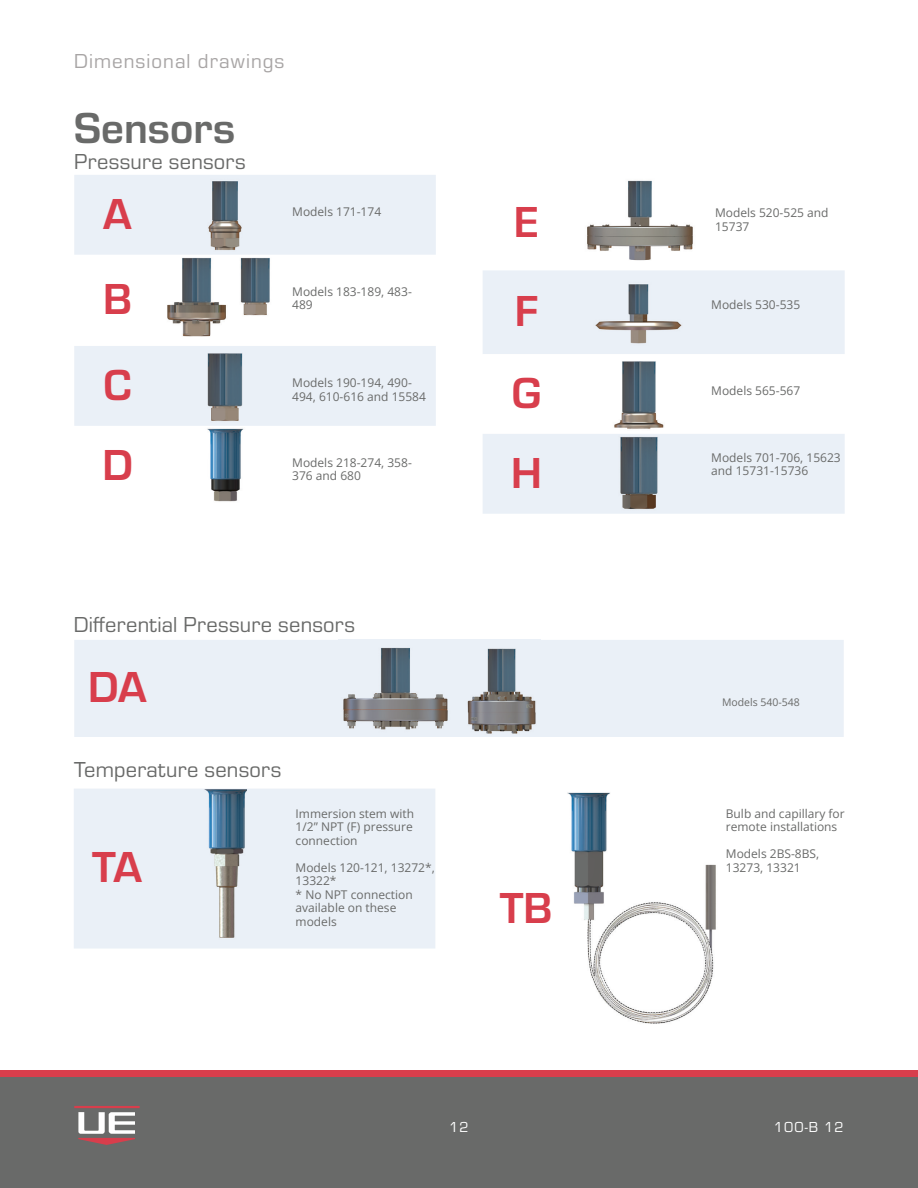
<style>
.page{position:relative;width:918px;height:1188px;background:#fff}
.page>*{position:absolute;margin:0;border:0;box-sizing:border-box;transform-origin:0 0}
.t1{font:700 45px "Eurostile";color:#d83e4c}
.t2{font:700 45px "Eurostile";color:#696a69}
.t3{font:22.5px "Eurostile";letter-spacing:.01em;color:#696a69}
.t4{font:21px "Eurostile";letter-spacing:.05em;color:#a8a5a5}
.t5{font:15px "Eurostile";letter-spacing:.075em;color:#fff}
.t6{font:12px/13.5px "Open Sans";color:#696a69}
.t7{font:10.5px "Open Sans";color:#696a69}
</style>
<div class="page">
<div style="left:0;top:1074px;width:918px;height:114px;background:#696a69"></div>
<div style="left:0;top:1070px;width:918px;height:7px;background:#d83e4c"></div>
<hr style="left:74px;top:1106px;width:66px;height:2px;background:#d83e4c">
<svg style="left:78px;top:1112px;width:57px;height:33px"></svg>
<svg style="left:74px;top:175px;width:362px;height:251px;fill:#eaf0f7"></svg>
<img style="left:187px;top:176px;width:75px;height:75px">
<img style="left:165px;top:256px;width:120px;height:86px">
<img style="left:187px;top:347px;width:75px;height:75px">
<img style="left:207px;top:428px;width:37px;height:74px">
<svg style="left:483px;top:270px;width:362px;height:244px;fill:#eaf0f7"></svg>
<img style="left:587px;top:180px;width:106px;height:81px">
<img style="left:594px;top:279px;width:90px;height:70px">
<img style="left:601px;top:355px;width:75px;height:75px">
<img style="left:601px;top:435px;width:75px;height:75px">
<div style="left:74px;top:640px;width:770px;height:97px;background:#eaf0f7"></div>
<img style="left:338px;top:640px;width:203px;height:97px">
<div style="left:74px;top:789px;width:361px;height:160px;background:#eaf0f7"></div>
<img style="left:201px;top:790px;width:46px;height:155px">
<img style="left:567px;top:792px;width:149px;height:232px">
<h3 class="t4" style="left:74px;top:47px;width:212px">Dimensional drawings</h3>
<h1 class="t2" style="left:74px;top:103px;width:163px">Sensors</h1>
<h2 class="t3" style="left:74px;top:146px;width:173px">Pressure sensors</h2>
<h1 class="t1" style="left:103px;top:189px;width:30px">A</h1>
<p class="t6" style="left:292px;top:205px;width:91px">Models 171-174</p>
<h1 class="t1" style="left:103px;top:274px;width:30px">B</h1>
<p class="t6" style="left:292px;top:284px;width:121px">Models 183-189, 483-<br>489</p>
<h1 class="t1" style="left:104px;top:360px;width:30px">C</h1>
<p class="t6" style="left:292px;top:376px;width:135px">Models 190-194, 490-<br>494, 610-616 and 15584</p>
<h1 class="t1" style="left:102px;top:440px;width:32px">D</h1>
<p class="t6" style="left:292px;top:456px;width:121px">Models 218-274, 358-<br>376 and 680</p>
<h2 class="t3" style="left:74px;top:610px;width:283px">Differential Pressure sensors</h2>
<h1 class="t1" style="left:88px;top:663px;width:60px">DA</h1>
<h2 class="t3" style="left:74px;top:755px;width:209px">Temperature sensors</h2>
<h1 class="t1" style="left:92px;top:843px;width:51px">TA</h1>
<p class="t6" style="left:296px;top:806px;width:120px;text-align:justify">Immersion stem with 1/2” NPT (F) pressure connection</p>
<p class="t6" style="left:296px;top:860px;width:141px">Models 120-121, 13272*,<br>13322*<br>* No NPT connection available on these models</p>
<h1 class="t1" style="left:514px;top:197px;width:26px">E</h1>
<p class="t6" style="left:715px;top:206px;width:115px">Models 520-525 and<br>15737</p>
<h1 class="t1" style="left:515px;top:286px;width:25px">F</h1>
<p class="t6" style="left:711px;top:297px;width:91px">Models 530-535</p>
<h1 class="t1" style="left:512px;top:368px;width:31px">G</h1>
<p class="t6" style="left:711px;top:384px;width:91px">Models 565-567</p>
<h1 class="t1" style="left:511px;top:448px;width:32px">H</h1>
<p class="t6" style="left:711px;top:450px;width:131px">Models 701-706, 15623 and 15731-15736</p>
<p class="t7" style="left:722px;top:695px;width:79px">Models 540-548</p>
<h1 class="t1" style="left:500px;top:883px;width:54px">TB</h1>
<p class="t6" style="left:726px;top:806px;width:120px">Bulb and capillary for remote installations</p>
<p class="t6" style="left:726px;top:847px;width:95px">Models 2BS-8BS,<br>13273, 13321</p>
<p class="t5" style="left:449px;top:1116px;width:21px">12</p>
<p class="t5" style="left:774px;top:1116px;width:71px">100-B 12</p>
</div>
